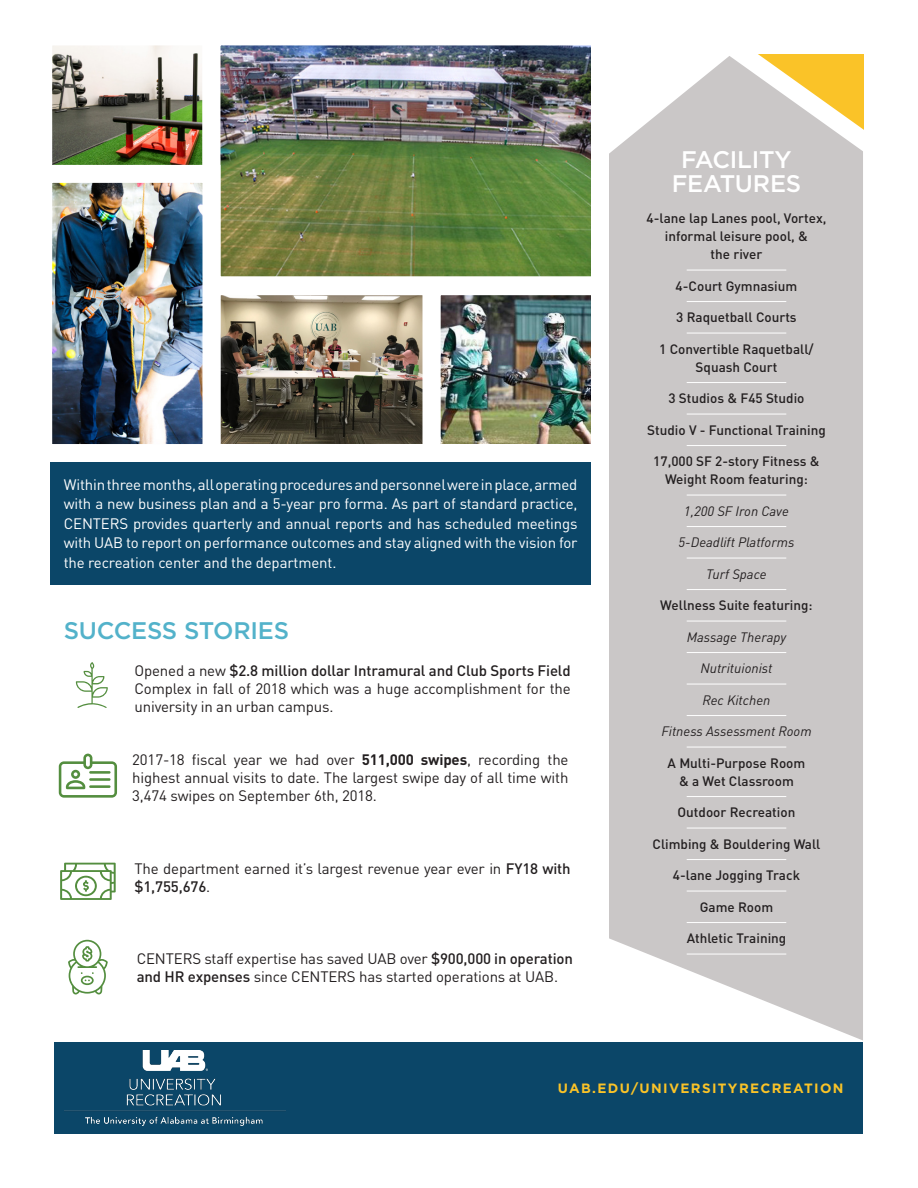
<style>
.page{position:relative;width:918px;height:1188px;background:#fff}
.page>*{position:absolute;margin:0;border:0;box-sizing:border-box;transform-origin:0 0}
.t1{font:500 24px/24px "Gotham";letter-spacing:-.01em;color:#fff;text-align:center}
.t2{font:500 24px "Gotham";letter-spacing:-.01em;color:#53b2ca}
.t3{font:15px/18px "DINOT";letter-spacing:-.01em;color:#231f20;text-align:justify}
.t4{font:15px/19.5px "DINOT";letter-spacing:-.01em;color:#fff;text-align:justify}
.t5{font:500 13.5px/18px "DINOT";color:#231f20;text-align:center}
.t6{font:italic 13.5px "DINOT";color:#231f20}
.t7{font:700 13.5px "Gotham";letter-spacing:.1em;color:#fac328}
.s1{font-weight:500}
.s2{font-weight:700}
</style>
<div class="page">
<img style="left:52px;top:45px;width:142px;height:111px">
<img style="left:194px;top:45px;width:381px;height:223px">
<img style="left:230px;top:268px;width:345px;height:176px">
<img style="left:52px;top:156px;width:178px;height:288px">
<div style="left:50px;top:462px;width:541px;height:122px;background:#0b4668"></div>
<svg style="left:575px;top:45px;width:288px;height:996px"></svg>
<div style="left:55px;top:1042px;width:808px;height:91px;background:#0b4668"></div>
<svg style="left:674px;top:45px;width:190px;height:137px"></svg>
<hr style="left:687px;top:270px;width:99px;height:1px;background:#fff">
<hr style="left:687px;top:301px;width:99px;height:1px;background:#fff">
<hr style="left:687px;top:333px;width:99px;height:1px;background:#fff">
<hr style="left:687px;top:382px;width:99px;height:1px;background:#fff">
<hr style="left:687px;top:414px;width:99px;height:1px;background:#fff">
<hr style="left:687px;top:445px;width:99px;height:1px;background:#fff">
<hr style="left:687px;top:495px;width:99px;height:1px;background:#fff">
<hr style="left:687px;top:526px;width:99px;height:1px;background:#fff">
<hr style="left:687px;top:558px;width:99px;height:1px;background:#fff">
<hr style="left:687px;top:589px;width:99px;height:1px;background:#fff">
<hr style="left:687px;top:621px;width:99px;height:1px;background:#fff">
<hr style="left:687px;top:652px;width:99px;height:1px;background:#fff">
<hr style="left:687px;top:684px;width:99px;height:1px;background:#fff">
<hr style="left:687px;top:715px;width:99px;height:1px;background:#fff">
<hr style="left:687px;top:747px;width:99px;height:1px;background:#fff">
<hr style="left:687px;top:796px;width:99px;height:1px;background:#fff">
<hr style="left:687px;top:828px;width:99px;height:1px;background:#fff">
<hr style="left:687px;top:859px;width:99px;height:1px;background:#fff">
<hr style="left:687px;top:891px;width:99px;height:1px;background:#fff">
<hr style="left:687px;top:922px;width:99px;height:1px;background:#fff">
<hr style="left:687px;top:954px;width:99px;height:1px;background:#fff">
<svg style="left:60px;top:863px;width:56px;height:37px"></svg>
<img style="left:64px;top:1050px;width:221px;height:76px">
<svg style="left:68px;top:940px;width:40px;height:54px"></svg>
<svg style="left:59px;top:754px;width:58px;height:44px"></svg>
<svg style="left:76px;top:662px;width:32px;height:46px"></svg>
<p class="t4" style="left:64px;top:474px;width:515px">Within three months, all operating procedures and personnel were in place, armed with a new business plan and a 5-year pro forma. As part of standard practice, CENTERS provides quarterly and annual reports and has scheduled meetings with UAB to report on performance outcomes and stay aligned with the vision for the recreation center and the department.</p>
<p class="t2" style="left:64px;top:615px;width:227px">SUCCESS STORIES</p>
<p class="t3" style="left:135px;top:661px;width:438px">Opened a new <span class="s1">$2.8 million dollar Intramural and Club Sports Field </span>Complex in fall of 2018 which was a huge accomplishment for the university in an urban campus.</p>
<p class="t3" style="left:132px;top:750px;width:438px">2017-18 fiscal year we had over <span class="s2">511,000 swipes</span>, recording the highest annual visits to date. The largest swipe day of all time with 3,474 swipes on September 6th, 2018.</p>
<p class="t3" style="left:135px;top:860px;width:438px">The department earned it’s largest revenue year ever in <span class="s1">FY18 with $1,755,676</span>.</p>
<p class="t3" style="left:137px;top:950px;width:438px">CENTERS staff expertise has saved UAB over <span class="s1">$900,000 in operation and HR expenses</span> since CENTERS has started operations at UAB.</p>
<p class="t1" style="left:672px;top:147px;width:131px">FACILITY<br>FEATURES</p>
<p class="t5" style="left:647px;top:209px;width:181px">4-lane lap Lanes pool, Vortex, informal leisure pool, &amp;<br>the river</p>
<p class="t5" style="left:676px;top:276px;width:123px">4-Court Gymnasium</p>
<p class="t5" style="left:676px;top:308px;width:122px">3 Raquetball Courts</p>
<p class="t5" style="left:659px;top:339px;width:156px">1 Convertible Raquetball/<br>Squash Court</p>
<p class="t5" style="left:668px;top:389px;width:138px">3 Studios &amp; F45 Studio</p>
<p class="t5" style="left:647px;top:420px;width:180px">Studio V - Functional Training</p>
<p class="t5" style="left:653px;top:452px;width:168px">17,000 SF 2-story Fitness &amp;<br>Weight Room featuring:</p>
<p class="t6" style="left:684px;top:502px;width:107px">1,200 SF Iron Cave</p>
<p class="t6" style="left:679px;top:534px;width:117px">5-Deadlift Platforms</p>
<p class="t6" style="left:706px;top:565px;width:62px">Turf Space</p>
<p class="t5" style="left:660px;top:596px;width:154px">Wellness Suite featuring:</p>
<p class="t6" style="left:687px;top:628px;width:101px">Massage Therapy</p>
<p class="t6" style="left:700px;top:660px;width:74px">Nutrituionist</p>
<p class="t6" style="left:703px;top:691px;width:69px">Rec Kitchen</p>
<p class="t6" style="left:661px;top:723px;width:152px">Fitness Assessment Room</p>
<p class="t5" style="left:668px;top:753px;width:139px">A Multi-Purpose Room &amp; a Wet Classroom</p>
<p class="t5" style="left:678px;top:803px;width:119px">Outdoor Recreation</p>
<p class="t5" style="left:653px;top:834px;width:169px">Climbing &amp; Bouldering Wall</p>
<p class="t5" style="left:673px;top:866px;width:129px">4-lane Jogging Track</p>
<p class="t5" style="left:700px;top:897px;width:75px">Game Room</p>
<p class="t5" style="left:687px;top:929px;width:101px">Athletic Training</p>
<p class="t7" style="left:558px;top:1079px;width:287px">UAB.EDU/UNIVERSITYRECREATION</p>
</div>
